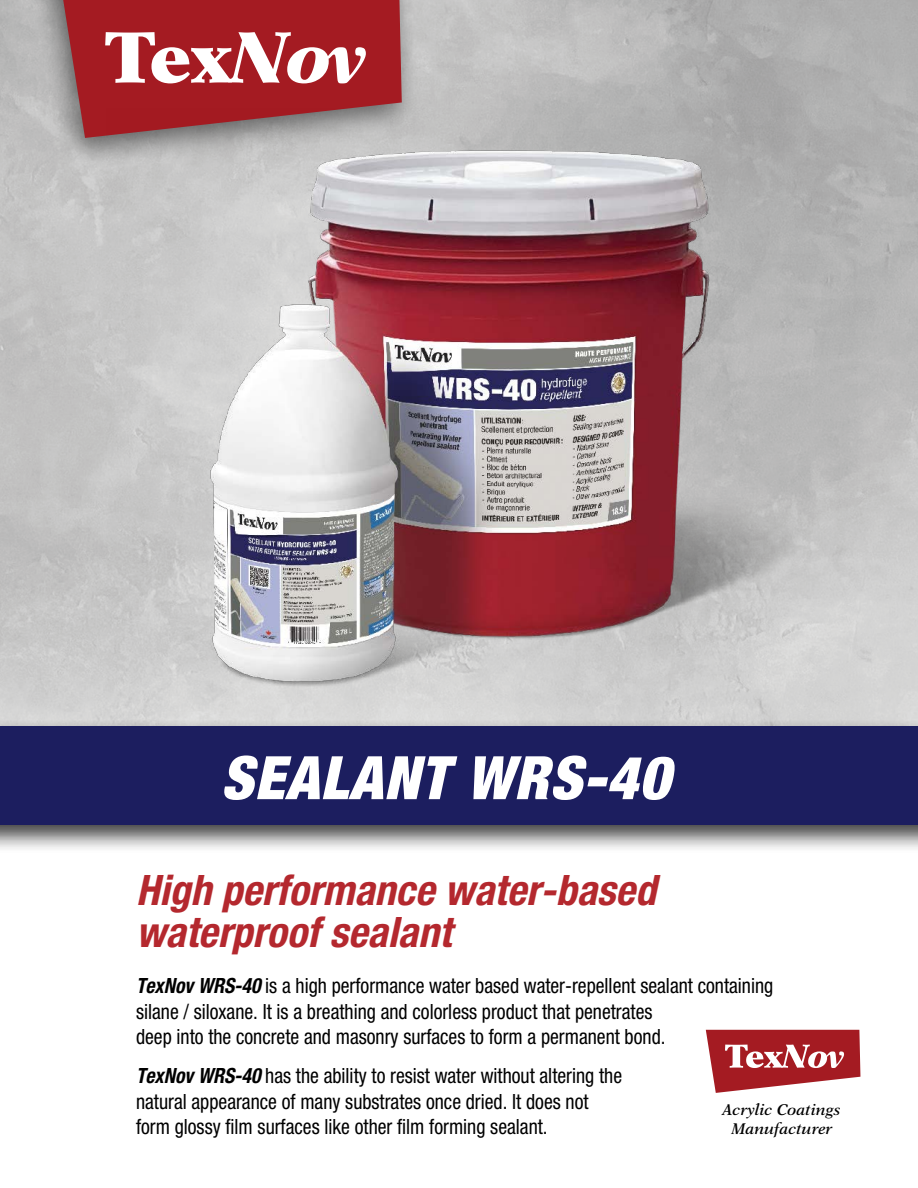
<style>
.page{position:relative;width:918px;height:1188px;background:#fff}
.page>*{position:absolute;margin:0;border:0;box-sizing:border-box;transform-origin:0 0}
.t1{font:italic 900 condensed 60px "Helvetica Neue";letter-spacing:.02em;color:#fff}
.Titre_C1{font:italic 700 condensed 42px/42px "Helvetica Neue";color:#b4282e}
.Texte_C1{font:condensed 21px/25.5px "Helvetica Neue";color:#000;scale:.94 1}
.t2{font:italic 600 15.6px "New Aster";color:#000}
.s1{font-weight:700;font-style:italic}
</style>
<div class="page">
<div style="left:29px;top:0;width:392px;height:171px;background:#000;opacity:.5"></div>
<svg style="left:63px;top:0;width:339px;height:138px;background:#a2242a"></svg>
<svg style="left:105px;top:32px;width:261px;height:51px"></svg>
<svg style="left:706px;top:1030px;width:154px;height:63px"></svg>
<img style="left:107px;top:108px;width:751px;height:610px">
<div style="left:0;top:718px;width:918px;height:135px;background:#000;opacity:.75"></div>
<div style="left:0;top:726px;width:918px;height:98px;background:#1c1e5f"></div>
<p class="t1" style="left:221px;top:741px;width:450px">SEALANT WRS-40</p>
<p class="Titre_C1" style="left:136px;top:869px;width:522px">High performance water-based waterproof sealant</p>
<p class="Texte_C1" style="left:136px;top:973px;width:680px"><span class="s1">TexNov WRS-40</span> is a high performance water based water-repellent sealant containing silane / siloxane. It is a breathing and colorless product that penetrates<br>deep into the concrete and masonry surfaces to form a permanent bond.</p>
<p class="Texte_C1" style="left:136px;top:1063px;width:519px"><span class="s1">TexNov WRS-40</span> has the ability to resist water without altering the natural appearance of many substrates once dried. It does not form glossy film surfaces like other film forming sealant.</p>
<p class="t2" style="left:723px;top:1100px;width:120px">Acrylic Coatings</p>
<p class="t2" style="left:731px;top:1119px;width:103px">Manufacturer</p>
</div>
